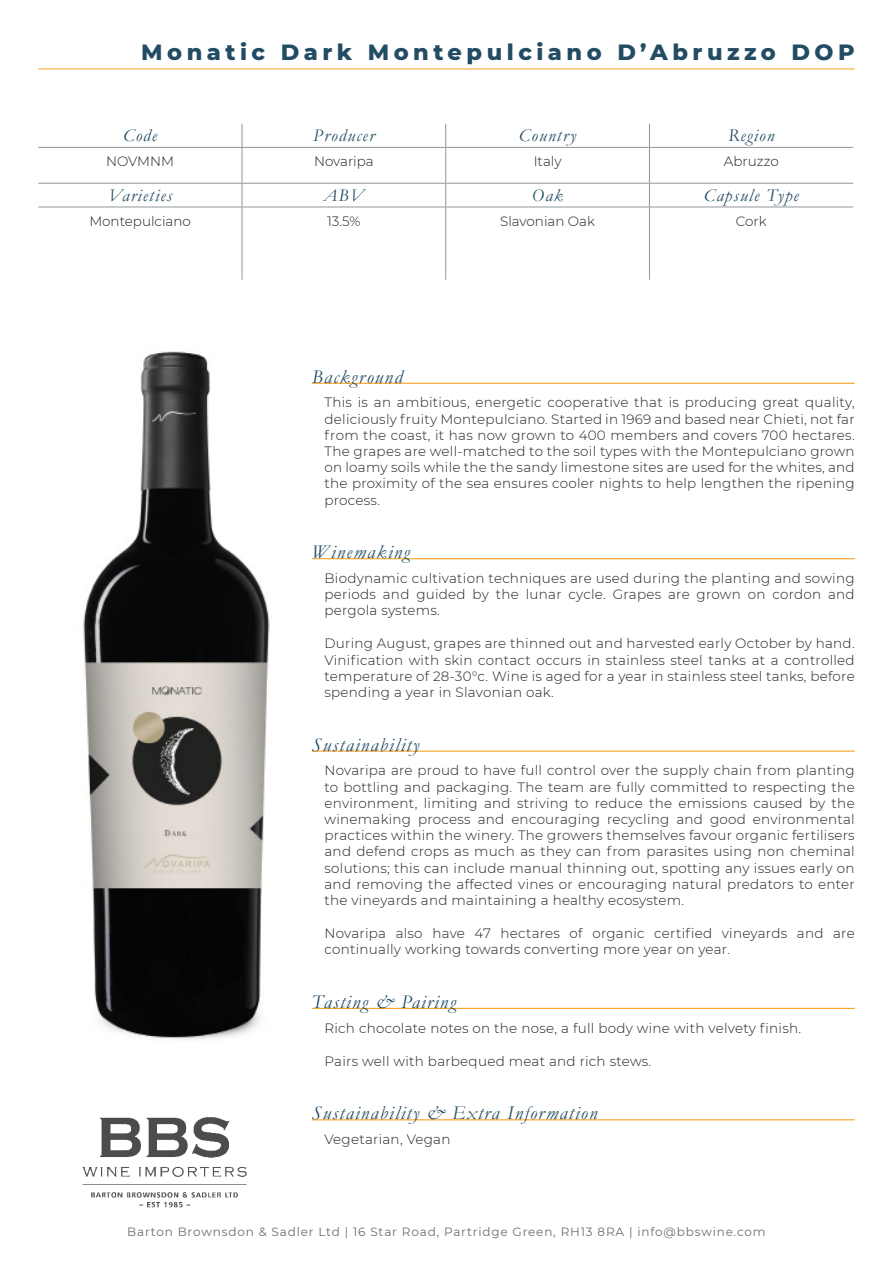
<style>
.page{position:relative;width:893px;height:1263px;background:#fff}
.page>*{position:absolute;margin:0;border:0;box-sizing:border-box;transform-origin:0 0}
.Paragraph_Style_1{font:800 22.5px "Montserrat";letter-spacing:.2em;color:#224c63}
.Main_text_header{font:italic 19.5px "Garamond";letter-spacing:.07em;color:#224c63}
.Shortlist_Header{font:italic 18px "Garamond";letter-spacing:.07em;color:#224c63}
.Main_text{font:300 13.5px/16.2px "Montserrat";letter-spacing:.02em;color:#231f20;text-align:justify}
.Shortlist_text{font:300 13.5px "Montserrat";color:#231f20}
.t1{font:12px "Montserrat";letter-spacing:.07em;color:#6c6d70}
</style>
<div class="page">
<img style="left:82px;top:1117px;width:165px;height:91px">
<img style="left:83px;top:351px;width:187px;height:689px">
<hr style="left:312px;top:383px;width:543px;height:1px;background:#f9a224">
<hr style="left:312px;top:558px;width:543px;height:1px;background:#f9a224">
<hr style="left:312px;top:750px;width:543px;height:2px;background:#f9a224">
<hr style="left:312px;top:1008px;width:543px;height:1px;background:#f9a224">
<hr style="left:312px;top:1119px;width:543px;height:1px;background:#f9a224">
<svg style="left:242px;top:124px;width:1px;height:23px"></svg>
<svg style="left:445px;top:124px;width:1px;height:23px"></svg>
<svg style="left:649px;top:124px;width:1px;height:23px"></svg>
<hr style="left:38px;top:147px;width:204px;height:1px;background:#939598">
<hr style="left:242px;top:147px;width:204px;height:1px;background:#939598">
<hr style="left:242px;top:148px;width:1px;height:35px;background:#939598">
<hr style="left:446px;top:147px;width:203px;height:1px;background:#939598">
<hr style="left:445px;top:148px;width:1px;height:35px;background:#939598">
<hr style="left:649px;top:147px;width:204px;height:1px;background:#939598">
<hr style="left:649px;top:148px;width:1px;height:35px;background:#939598">
<hr style="left:38px;top:183px;width:204px;height:1px;background:#939598">
<hr style="left:242px;top:183px;width:204px;height:1px;background:#939598">
<svg style="left:242px;top:184px;width:1px;height:23px"></svg>
<hr style="left:446px;top:183px;width:203px;height:1px;background:#939598">
<svg style="left:445px;top:184px;width:1px;height:23px"></svg>
<hr style="left:649px;top:183px;width:204px;height:1px;background:#939598">
<svg style="left:649px;top:184px;width:1px;height:23px"></svg>
<hr style="left:38px;top:207px;width:204px;height:1px;background:#939598">
<hr style="left:242px;top:207px;width:204px;height:1px;background:#939598">
<hr style="left:242px;top:207px;width:1px;height:73px;background:#939598">
<hr style="left:446px;top:207px;width:203px;height:1px;background:#939598">
<hr style="left:445px;top:207px;width:1px;height:73px;background:#939598">
<hr style="left:649px;top:207px;width:204px;height:1px;background:#939598">
<hr style="left:649px;top:207px;width:1px;height:73px;background:#939598">
<hr style="left:38px;top:69px;width:817px;height:1px;background:#f9a224">
<p class="Paragraph_Style_1" style="left:141px;top:36px;width:715px">Monatic Dark Montepulciano D’Abruzzo DOP</p>
<p class="Shortlist_Header" style="left:123px;top:124px;width:35px">Code</p>
<p class="Shortlist_Header" style="left:313px;top:124px;width:63px">Producer</p>
<p class="Shortlist_Header" style="left:519px;top:124px;width:59px">Country</p>
<p class="Shortlist_Header" style="left:728px;top:124px;width:48px">Region</p>
<p class="Shortlist_text" style="left:106px;top:152px;width:69px">NOVMNM</p>
<p class="Shortlist_text" style="left:314px;top:152px;width:61px">Novaripa</p>
<p class="Shortlist_text" style="left:534px;top:152px;width:29px">Italy</p>
<p class="Shortlist_text" style="left:724px;top:152px;width:56px">Abruzzo</p>
<p class="Shortlist_Header" style="left:108px;top:183px;width:66px">Varieties</p>
<p class="Shortlist_Header" style="left:323px;top:183px;width:42px">ABV</p>
<p class="Shortlist_Header" style="left:532px;top:183px;width:33px">Oak</p>
<p class="Shortlist_Header" style="left:704px;top:183px;width:96px">Capsule Type</p>
<p class="Shortlist_text" style="left:89px;top:212px;width:103px">Montepulciano</p>
<p class="Shortlist_text" style="left:327px;top:212px;width:35px">13.5%</p>
<p class="Shortlist_text" style="left:500px;top:212px;width:96px">Slavonian Oak</p>
<p class="Shortlist_text" style="left:736px;top:212px;width:32px">Cork</p>
<p class="Main_text_header" style="left:312px;top:363px;width:92px">Background</p>
<p class="Main_text" style="left:324px;top:394px;width:532px">This is an ambitious, energetic cooperative that is producing great quality, deliciously fruity Montepulciano. Started in 1969 and based near Chieti, not far from the coast, it has now grown to 400 members and covers 700 hectares.<br>The grapes are well-matched to the soil types with the Montepulciano grown on loamy soils while the the sandy limestone sites are used for the whites, and the proximity of the sea ensures cooler nights to help lengthen the ripening process.</p>
<p class="Main_text_header" style="left:312px;top:539px;width:100px">Winemaking</p>
<p class="Main_text" style="left:324px;top:569px;width:532px">Biodynamic cultivation techniques are used during the planting and sowing periods and guided by the lunar cycle. Grapes are grown on cordon and pergola systems.</p>
<p class="Main_text" style="left:324px;top:635px;width:532px">During August, grapes are thinned out and harvested early October by hand.<br>Vinification with skin contact occurs in stainless steel tanks at a controlled temperature of 28-30°c. Wine is aged for a year in stainless steel tanks, before spending a year in Slavonian oak.</p>
<p class="Main_text_header" style="left:312px;top:731px;width:109px">Sustainability</p>
<p class="Main_text" style="left:324px;top:762px;width:532px">Novaripa are proud to have full control over the supply chain from planting to bottling and packaging. The team are fully committed to respecting the environment, limiting and striving to reduce the emissions caused by the winemaking process and encouraging recycling and good environmental practices within the winery. The growers themselves favour organic fertilisers and defend crops as much as they can from parasites using non cheminal solutions; this can include manual thinning out, spotting any issues early on and removing the affected vines or encouraging natural predators to enter the vineyards and maintaining a healthy ecosystem.</p>
<p class="Main_text" style="left:324px;top:925px;width:532px">Novaripa also have 47 hectares of organic certified vineyards and are continually working towards converting more year on year.</p>
<p class="Main_text_header" style="left:312px;top:988px;width:146px">Tasting &amp; Pairing</p>
<p class="Main_text" style="left:324px;top:1019px;width:478px">Rich chocolate notes on the nose, a full body wine with velvety finish.</p>
<p class="Main_text" style="left:324px;top:1052px;width:328px">Pairs well with barbequed meat and rich stews.</p>
<p class="Main_text_header" style="left:312px;top:1100px;width:287px">Sustainability &amp; Extra Information</p>
<p class="Main_text" style="left:324px;top:1131px;width:128px">Vegetarian, Vegan</p>
<p class="t1" style="left:127px;top:1224px;width:640px">Barton Brownsdon &amp; Sadler Ltd | 16 Star Road, Partridge Green, RH13 8RA | info@bbswine.com</p>
</div>
